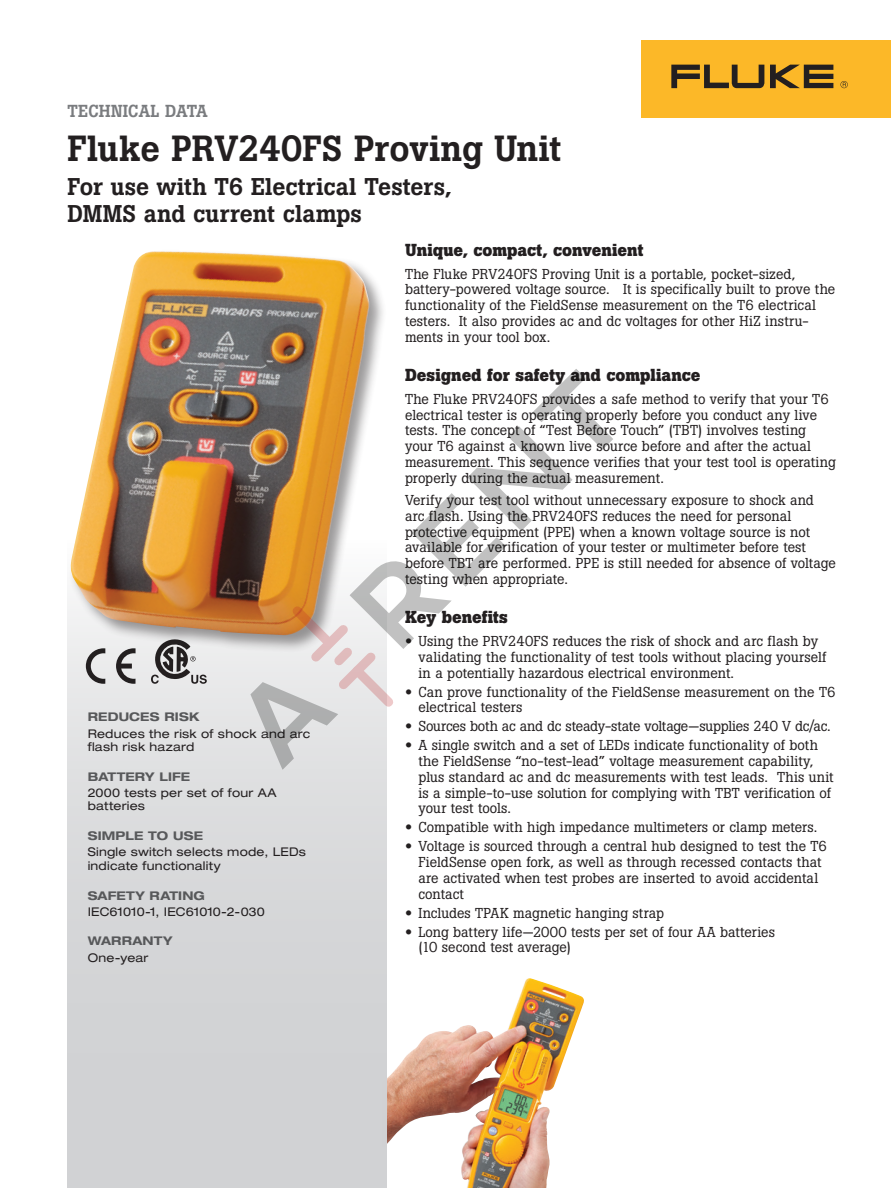
<style>
.page{position:relative;width:891px;height:1188px;background:#fff}
.page>*{position:absolute;margin:0;border:0;box-sizing:border-box;transform-origin:0 0}
.t1{font:500 36px "Boton Pro";letter-spacing:-.005em;color:#231f20}
.t2{font:500 24px/27px "Boton Pro";color:#231f20}
.t3{font:700 17.25px "Boton Pro";color:#231f20}
.t4{font:500 17.25px "Boton Pro";color:#7a7c7f}
.t5{font:14.25px/15.8px "Boton Pro";letter-spacing:.005em;color:#231f20}
.t6{font:14.25px "Boton Pro";letter-spacing:-.015em;color:#231f20}
.t7{font:expanded 12px/13.5px "Helvetica Neue LT Std";letter-spacing:.02em;color:#231f20}
.t8{font:700 expanded 12px "Helvetica Neue LT Std";letter-spacing:.01em;color:#57585a}
.s1{font-family:"Helvetica Neue LT Std";font-weight:700;font-stretch:expanded}
</style>
<div class="page">
<img style="left:387px;top:978px;width:197px;height:210px">
<div style="left:641px;top:40px;width:250px;height:78px;background:#fcb828"></div>
<svg style="left:671px;top:65px;width:162px;height:23px"></svg>
<svg style="left:840px;top:81px;width:8px;height:7px"></svg>
<div style="left:68px;top:540px;width:319px;height:648px;background:#d1d2d4"></div>
<div style="left:69px;top:249px;width:318px;height:404px;background:#231f20;opacity:.45"></div>
<img style="left:69px;top:251px;width:301px;height:384px">
<svg style="left:86px;top:648px;width:19px;height:36px"></svg>
<svg style="left:116px;top:648px;width:20px;height:36px"></svg>
<svg style="left:151px;top:639px;width:56px;height:45px;background:#a3a2a3"></svg>
<svg style="left:250px;top:368px;width:363px;height:402px"></svg>
<p class="t4" style="left:68px;top:100px;width:142px">TECHNICAL DATA</p>
<h1 class="t1" style="left:68px;top:125px;width:495px">Fluke PRV240FS Proving Unit</h1>
<h2 class="t2" style="left:68px;top:173px;width:386px">For use with T6 Electrical Testers,<br>DMMS and current clamps</h2>
<p class="t8" style="left:88px;top:710px;width:113px">REDUCES RISK</p>
<p class="t7" style="left:88px;top:726px;width:224px">Reduces the risk of shock and arc flash risk hazard</p>
<p class="t8" style="left:88px;top:769px;width:104px">BATTERY LIFE</p>
<p class="t7" style="left:88px;top:786px;width:190px">2000 tests per set of four AA batteries</p>
<p class="t8" style="left:88px;top:828px;width:117px">SIMPLE TO USE</p>
<p class="t7" style="left:88px;top:845px;width:220px">Single switch selects mode, LEDs indicate functionality</p>
<p class="t8" style="left:88px;top:888px;width:119px">SAFETY RATING</p>
<p class="t7" style="left:88px;top:905px;width:179px">IEC61010-1, IEC61010-2-030</p>
<p class="t8" style="left:88px;top:934px;width:86px">WARRANTY</p>
<p class="t7" style="left:88px;top:950px;width:62px">One-year</p>
<p class="t3" style="left:405px;top:239px;width:240px">Unique, compact, convenient</p>
<p class="t5" style="left:405px;top:266px;width:432px">The Fluke PRV240FS Proving Unit is a portable, pocket-sized, battery-powered voltage source. It is specifically built to prove the functionality of the FieldSense measurement on the T6 electrical testers. It also provides ac and dc voltages for other HiZ instru&shy;ments in your tool box.</p>
<p class="t3" style="left:405px;top:364px;width:297px">Designed for safety and compliance</p>
<p class="t5" style="left:405px;top:391px;width:432px">The Fluke PRV240FS provides a safe method to verify that your T6 electrical tester is operating properly before you conduct any live tests. The concept of “Test Before Touch” (TBT) involves testing your T6 against a known live source before and after the actual measurement. This sequence verifies that your test tool is operating properly during the actual measurement.</p>
<p class="t5" style="left:405px;top:492px;width:432px">Verify your test tool without unnecessary exposure to shock and arc flash. Using the PRV240FS reduces the need for personal protective equipment (PPE) when a known voltage source is not available for verification of your tester or multimeter before test before TBT are performed. PPE is still needed for absence of voltage testing when appropriate.</p>
<p class="t3" style="left:405px;top:606px;width:104px">Key benefits</p>
<p class="t5" style="left:418px;top:633px;width:410px;text-indent:-13px"><span class="s1">•</span> Using the PRV240FS reduces the risk of shock and arc flash by validating the functionality of test tools without placing yourself in a potentially hazardous electrical environment.</p>
<p class="t5" style="left:418px;top:684px;width:418px;text-indent:-13px"><span class="s1">•</span> Can prove functionality of the FieldSense measurement on the T6 electrical testers</p>
<p class="t6" style="left:405px;top:717px;width:427px"><span class="s1">•</span> Sources both ac and dc steady-state voltage—supplies 240 V dc/ac.</p>
<p class="t5" style="left:418px;top:737px;width:417px;text-indent:-13px"><span class="s1">•</span> A single switch and a set of LEDs indicate functionality of both the FieldSense “no-test-lead” voltage measurement capability, plus standard ac and dc measurements with test leads. This unit is a simple-to-use solution for complying with TBT verification of your test tools.</p>
<p class="t5" style="left:405px;top:819px;width:414px"><span class="s1">•</span> Compatible with high impedance multimeters or clamp meters.</p>
<p class="t5" style="left:418px;top:838px;width:410px;text-indent:-13px"><span class="s1">•</span> Voltage is sourced through a central hub designed to test the T6<br>FieldSense open fork, as well as through recessed contacts that are activated when test probes are inserted to avoid accidental contact</p>
<p class="t5" style="left:405px;top:905px;width:261px"><span class="s1">•</span> Includes TPAK magnetic hanging strap</p>
<p class="t5" style="left:418px;top:924px;width:358px;text-indent:-13px"><span class="s1">•</span> Long battery life—2000 tests per set of four AA batteries (10 second test average)</p>
</div>
